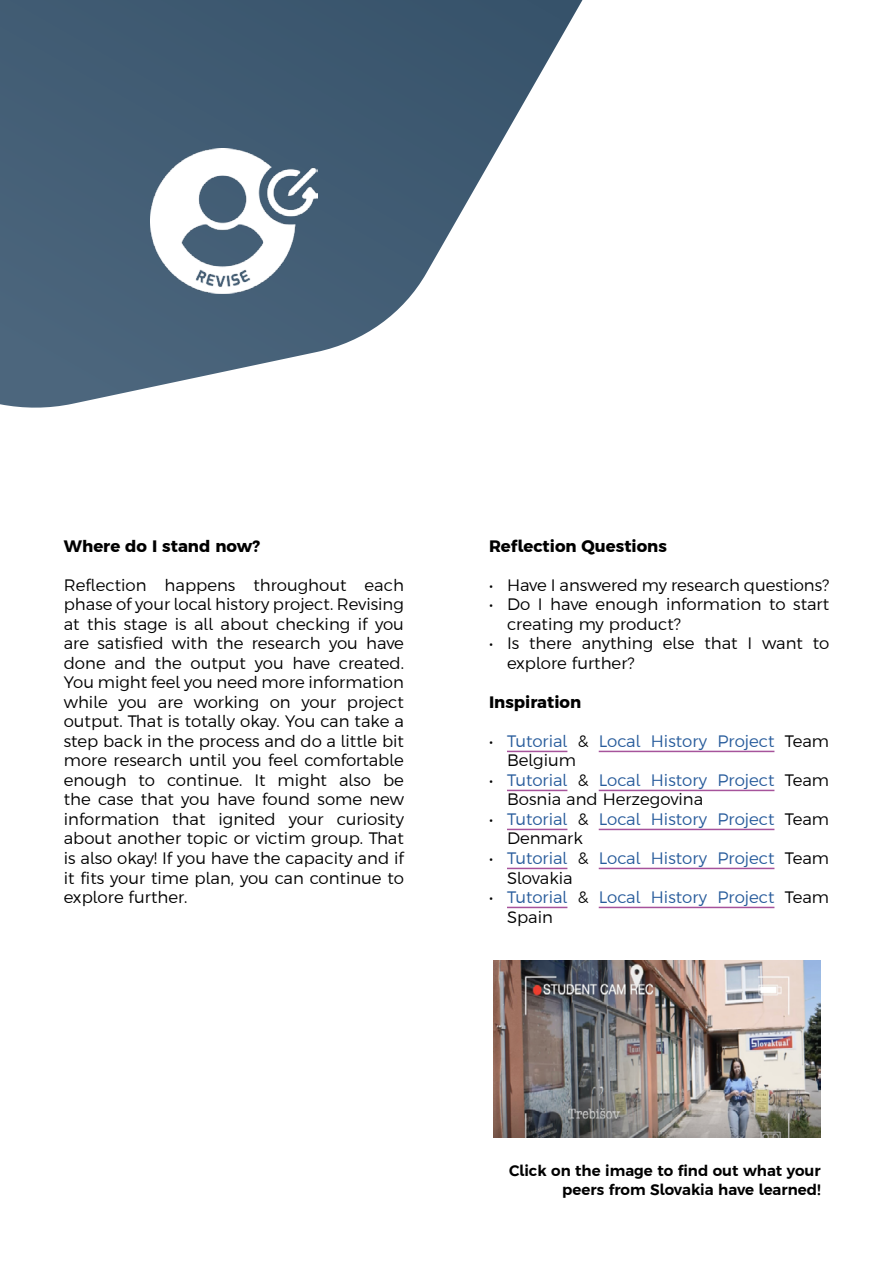
<style>
.page{position:relative;width:893px;height:1263px;background:#fff}
.page>*{position:absolute;margin:0;border:0;box-sizing:border-box;transform-origin:0 0}
.t1{font:300 16.5px/19.5px "Argentum Sans";color:#000}
.t2{font:300 16.5px/19.5px "Argentum Sans";color:#275b9b}
.t3{font:700 16.5px "Argentum Sans";color:#000}
.t4{font:600 15px/19.5px "Argentum Sans";color:#000;text-align:right}
.s1{color:#000}
</style>
<div class="page">
<svg style="left:0;top:0;width:582px;height:408px"></svg>
<img style="left:150px;top:149px;width:167px;height:144px">
<hr style="left:507px;top:751px;width:60px;height:1px;background:#a6539b">
<hr style="left:599px;top:751px;width:175px;height:1px;background:#a6539b">
<hr style="left:507px;top:790px;width:60px;height:1px;background:#a6539b">
<hr style="left:599px;top:790px;width:175px;height:1px;background:#a6539b">
<hr style="left:507px;top:829px;width:60px;height:1px;background:#a6539b">
<hr style="left:599px;top:829px;width:175px;height:1px;background:#a6539b">
<hr style="left:507px;top:868px;width:60px;height:1px;background:#a6539b">
<hr style="left:599px;top:868px;width:175px;height:1px;background:#a6539b">
<hr style="left:507px;top:907px;width:60px;height:1px;background:#a6539b">
<hr style="left:599px;top:907px;width:175px;height:1px;background:#a6539b">
<img style="left:493px;top:960px;width:328px;height:177px">
<p class="t3" style="left:64px;top:533px;width:198px">Where do I stand now?</p>
<p class="t1" style="left:64px;top:574px;width:342px;text-align:justify">Reflection happens throughout each phase of your local history project. Revising at this stage is all about checking if you are satisfied with the research you have done and the output you have created.<br>You might feel you need more information while you are working on your project output. That is totally okay. You can take a step back in the process and do a little bit more research until you feel comfortable enough to continue. It might also be the case that you have found some new information that ignited your curiosity about another topic or victim group. That is also okay! If you have the capacity and if it fits your time plan, you can continue to explore further.</p>
<p class="t3" style="left:489px;top:533px;width:179px">Reflection Questions</p>
<p class="t1" style="left:489px;top:574px;width:342px">• Have I answered my research questions?</p>
<p class="t1" style="left:507px;top:594px;width:324px;text-indent:-18px">• Do I have enough information to start creating my product?</p>
<p class="t1" style="left:507px;top:633px;width:324px;text-indent:-18px">• Is there anything else that I want to explore further?</p>
<p class="t3" style="left:489px;top:689px;width:94px">Inspiration</p>
<p class="t2" style="left:507px;top:730px;width:324px;text-indent:-18px"><span class="s1">•</span> Tutorial <span class="s1">&amp;</span> Local History Project <span class="s1">Team<br>Belgium</span></p>
<p class="t2" style="left:507px;top:769px;width:324px;text-indent:-18px"><span class="s1">•</span> Tutorial <span class="s1">&amp;</span> Local History Project <span class="s1">Team<br>Bosnia and Herzegovina</span></p>
<p class="t2" style="left:507px;top:808px;width:324px;text-indent:-18px"><span class="s1">•</span> Tutorial <span class="s1">&amp;</span> Local History Project <span class="s1">Team<br>Denmark</span></p>
<p class="t2" style="left:507px;top:847px;width:324px;text-indent:-18px"><span class="s1">•</span> Tutorial <span class="s1">&amp;</span> Local History Project <span class="s1">Team<br>Slovakia</span></p>
<p class="t2" style="left:507px;top:886px;width:324px;text-indent:-18px"><span class="s1">•</span> Tutorial <span class="s1">&amp;</span> Local History Project <span class="s1">Team<br>Spain</span></p>
<p class="t4" style="left:509px;top:1159px;width:313px">Click on the image to find out what your peers from Slovakia have learned!</p>
</div>
